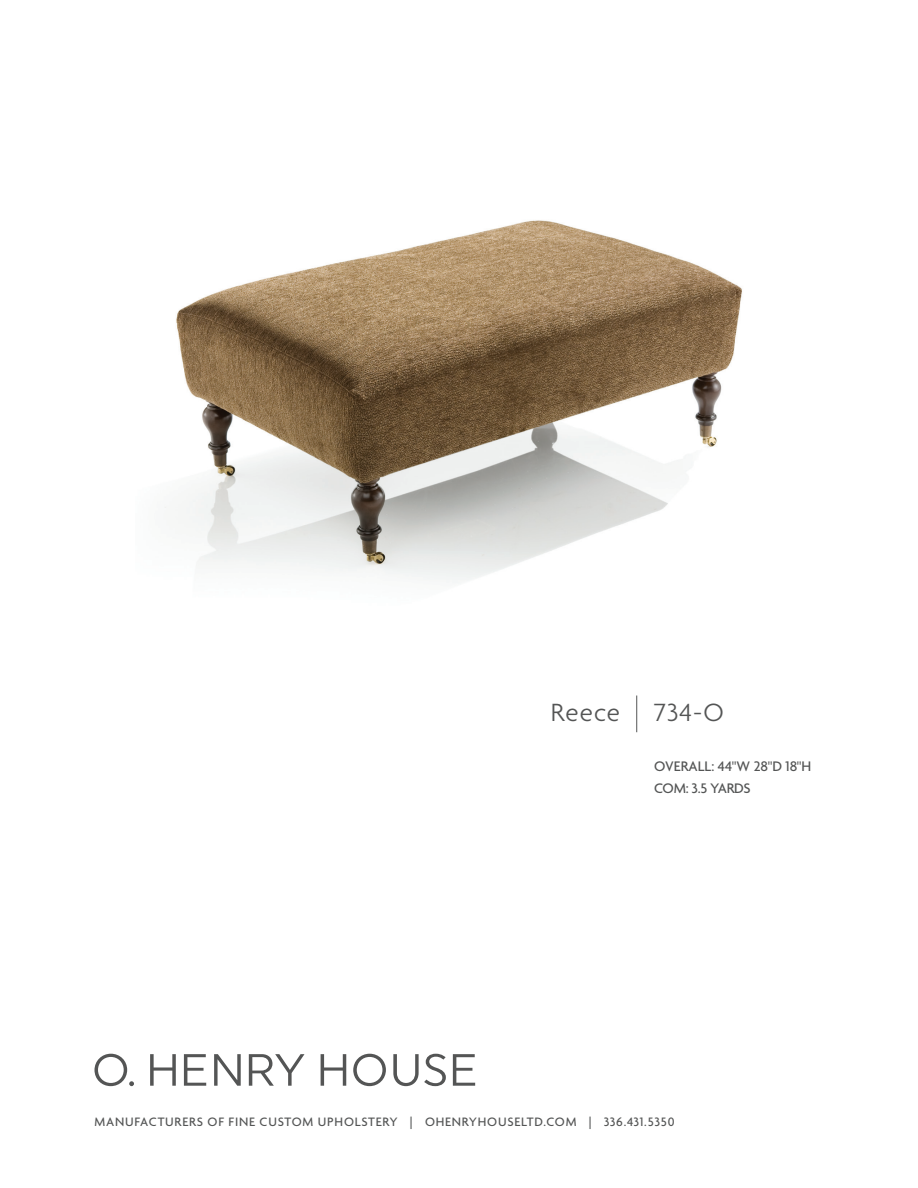
<style>
.page{position:relative;width:918px;height:1188px;background:#fff}
.page>*{position:absolute;margin:0;border:0;box-sizing:border-box;transform-origin:0 0}
.t1{font:300 27px "Agenda";letter-spacing:.04em;color:#545555}
.t2{font:500 15px/22.5px "Agenda";color:#545555}
.t3{font:500 13.2px "Agenda";letter-spacing:.06em;color:#545555}
</style>
<div class="page">
<img style="left:164px;top:220px;width:578px;height:486px">
<svg style="left:95px;top:1054px;width:39px;height:32px"></svg>
<svg style="left:150px;top:1054px;width:26px;height:32px"></svg>
<svg style="left:184px;top:1054px;width:22px;height:32px"></svg>
<svg style="left:214px;top:1054px;width:27px;height:32px"></svg>
<svg style="left:249px;top:1054px;width:55px;height:32px"></svg>
<svg style="left:321px;top:1054px;width:25px;height:32px"></svg>
<svg style="left:353px;top:1054px;width:33px;height:32px"></svg>
<svg style="left:393px;top:1054px;width:53px;height:32px"></svg>
<svg style="left:453px;top:1054px;width:22px;height:32px"></svg>
<hr style="left:636px;top:696px;width:1px;height:36px;background:#545555">
<h1 class="t1" style="left:551px;top:698px;width:71px">Reece</h1>
<h1 class="t1" style="left:654px;top:698px;width:71px">734-O</h1>
<p class="t2" style="left:654px;top:755px;width:159px">OVERALL: 44"W 28"D 18"H<br>COM: 3.5 YARDS</p>
<p class="t3" style="left:94px;top:1115px;width:582px">MANUFACTURERS OF FINE CUSTOM UPHOLSTERY | OHENRYHOUSELTD.COM | 336.431.5350</p>
</div>
